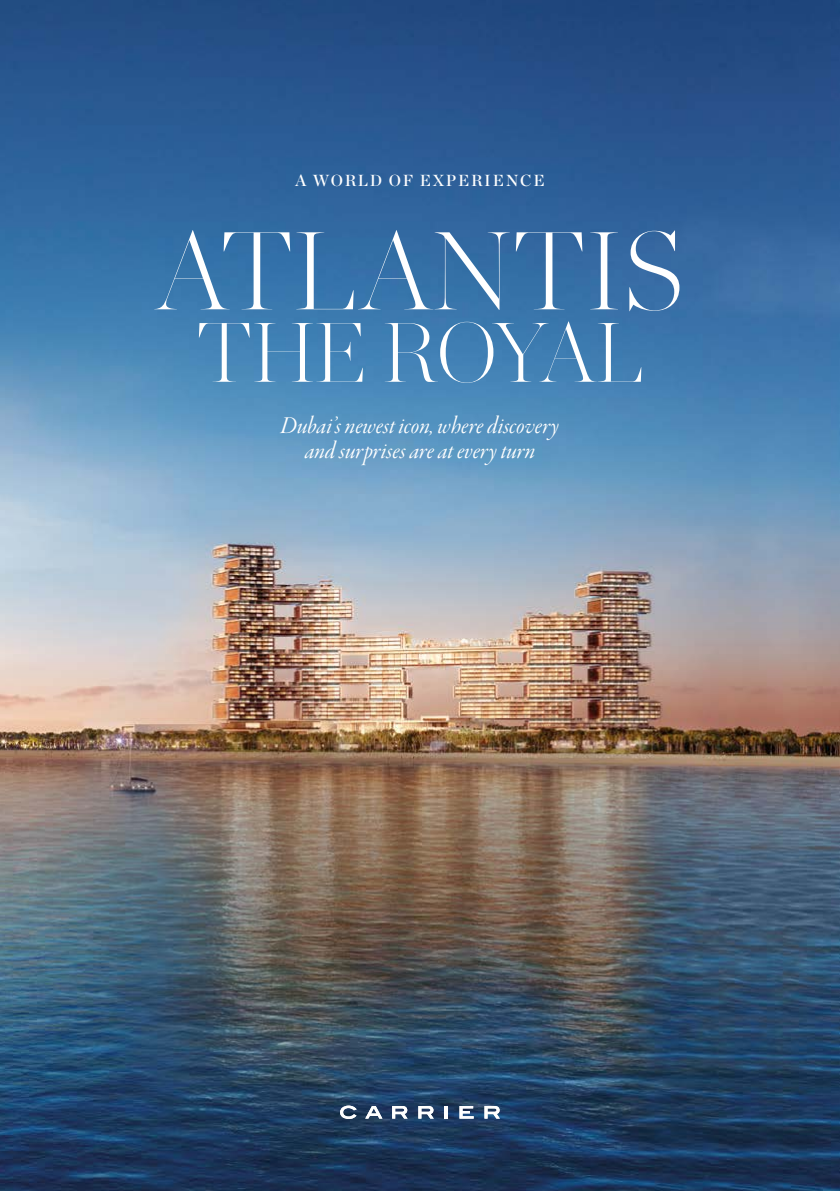
<style>
.page{position:relative;width:840px;height:1191px;background:#fff}
.page>*{position:absolute;margin:0;border:0;box-sizing:border-box;transform-origin:0 0}
.t1{font:110.4px "Chronicle Hairline";color:#fff}
.t2{font:84.2px "Chronicle Hairline";color:#fff}
.t3{font:25.4px/25.4px "Garamond Premr Pro It Disp";color:#fff;text-align:center}
.t4{font:16px "Chronicle Display Semi";letter-spacing:.11em;color:#fff}
</style>
<div class="page">
<img style="left:0;top:0;width:839px;height:1191px">
<svg style="left:340px;top:1105px;width:16px;height:14px"></svg>
<svg style="left:365px;top:1106px;width:17px;height:12px"></svg>
<svg style="left:392px;top:1106px;width:15px;height:12px"></svg>
<svg style="left:418px;top:1106px;width:15px;height:12px"></svg>
<svg style="left:444px;top:1106px;width:3px;height:12px"></svg>
<svg style="left:459px;top:1106px;width:14px;height:12px"></svg>
<svg style="left:484px;top:1106px;width:15px;height:12px"></svg>
<p class="t4" style="left:295px;top:168px;width:250px">A WORLD OF EXPERIENCE</p>
<h1 class="t1" style="left:156px;top:187px;width:530px">ATLANTIS</h1>
<h2 class="t2" style="left:196px;top:289px;width:449px">THE ROYAL</h2>
<p class="t3" style="left:281px;top:414px;width:279px">Dubai’s newest icon, where discovery and surprises are at every turn</p>
</div>
